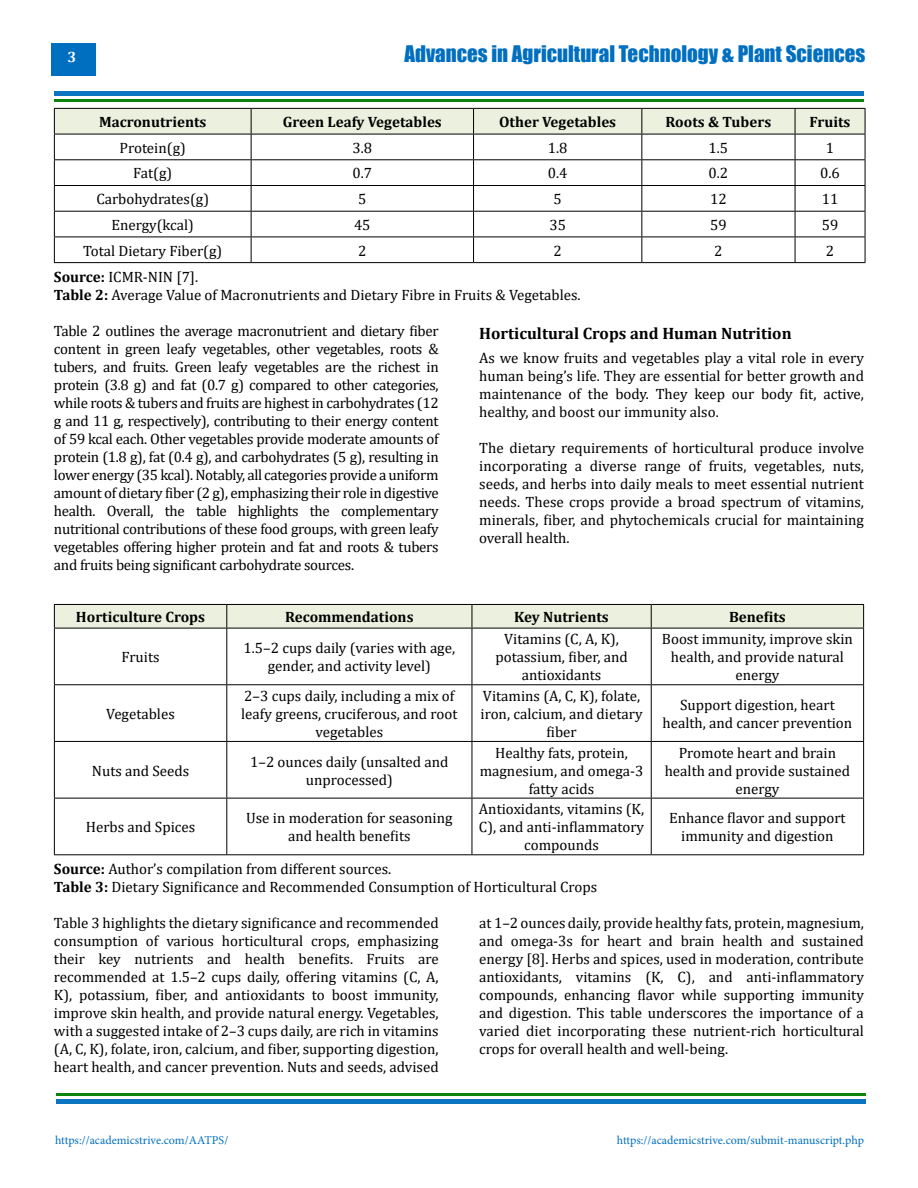
<style>
.page{position:relative;width:918px;height:1188px;background:#fff}
.page>*{position:absolute;margin:0;border:0;box-sizing:border-box;transform-origin:0 0}
.t1{font:21px "Impact";color:#006fc0}
.t2{font:700 16.5px "Cambria";color:#000}
.t3{font:15px/18px "Cambria";color:#000;text-align:center}
.t4{font:700 15px "Cambria";color:#000}
.t5{font:700 15px "Cambria";color:#fff}
.t6{font:12px "Minion Pro";color:#006fc0}
.s1{font-weight:700}
</style>
<div class="page">
<div style="left:51px;top:43px;width:45px;height:33px;background:#006fc0"></div>
<div style="left:54px;top:91px;width:810px;height:5px;background:#0b75c2"></div>
<div style="left:56px;top:1099px;width:810px;height:5px;background:#0b75c2"></div>
<hr style="left:54px;top:99px;width:810px;height:3px;background:#007f01">
<hr style="left:56px;top:1094px;width:810px;height:2px;background:#007f01">
<svg style="left:54px;top:108px;width:812px;height:154px"></svg>
<hr style="left:54px;top:262px;width:197px;height:1px;background:#000">
<hr style="left:251px;top:262px;width:223px;height:1px;background:#000">
<hr style="left:474px;top:262px;width:168px;height:1px;background:#000">
<hr style="left:642px;top:262px;width:153px;height:1px;background:#000">
<hr style="left:795px;top:262px;width:70px;height:1px;background:#000">
<svg style="left:54px;top:604px;width:810px;height:24px;background:#dce1d0"></svg>
<hr style="left:54px;top:628px;width:173px;height:1px;background:#000">
<hr style="left:54px;top:628px;width:1px;height:56px;background:#000">
<hr style="left:227px;top:628px;width:245px;height:1px;background:#000">
<hr style="left:226px;top:628px;width:1px;height:56px;background:#000">
<hr style="left:472px;top:628px;width:179px;height:1px;background:#000">
<hr style="left:472px;top:628px;width:1px;height:56px;background:#000">
<hr style="left:651px;top:628px;width:213px;height:1px;background:#000">
<hr style="left:651px;top:628px;width:1px;height:56px;background:#000">
<hr style="left:863px;top:628px;width:1px;height:56px;background:#000">
<hr style="left:54px;top:684px;width:173px;height:1px;background:#000">
<hr style="left:54px;top:685px;width:1px;height:56px;background:#000">
<hr style="left:227px;top:684px;width:245px;height:1px;background:#000">
<hr style="left:226px;top:685px;width:1px;height:56px;background:#000">
<hr style="left:472px;top:684px;width:179px;height:1px;background:#000">
<hr style="left:472px;top:685px;width:1px;height:56px;background:#000">
<hr style="left:651px;top:684px;width:213px;height:1px;background:#000">
<hr style="left:651px;top:685px;width:1px;height:56px;background:#000">
<hr style="left:863px;top:685px;width:1px;height:56px;background:#000">
<hr style="left:54px;top:741px;width:173px;height:1px;background:#000">
<hr style="left:54px;top:742px;width:1px;height:56px;background:#000">
<hr style="left:227px;top:741px;width:245px;height:1px;background:#000">
<hr style="left:226px;top:742px;width:1px;height:56px;background:#000">
<hr style="left:472px;top:741px;width:179px;height:1px;background:#000">
<hr style="left:472px;top:742px;width:1px;height:56px;background:#000">
<hr style="left:651px;top:741px;width:213px;height:1px;background:#000">
<hr style="left:651px;top:742px;width:1px;height:56px;background:#000">
<hr style="left:863px;top:742px;width:1px;height:56px;background:#000">
<hr style="left:54px;top:798px;width:173px;height:1px;background:#000">
<hr style="left:54px;top:798px;width:1px;height:56px;background:#000">
<hr style="left:227px;top:798px;width:245px;height:1px;background:#000">
<hr style="left:226px;top:798px;width:1px;height:56px;background:#000">
<hr style="left:472px;top:798px;width:179px;height:1px;background:#000">
<hr style="left:472px;top:798px;width:1px;height:56px;background:#000">
<hr style="left:651px;top:798px;width:213px;height:1px;background:#000">
<hr style="left:651px;top:798px;width:1px;height:56px;background:#000">
<hr style="left:863px;top:798px;width:1px;height:56px;background:#000">
<hr style="left:54px;top:854px;width:173px;height:1px;background:#000">
<hr style="left:227px;top:854px;width:245px;height:1px;background:#000">
<hr style="left:472px;top:854px;width:179px;height:1px;background:#000">
<hr style="left:651px;top:854px;width:213px;height:1px;background:#000">
<p class="t5" style="left:68px;top:47px;width:10px">3</p>
<h1 class="t1" style="left:405px;top:37px;width:462px">Advances in Agricultural Technology &amp; Plant Sciences</h1>
<p class="t4" style="left:99px;top:111px;width:109px">Macronutrients</p>
<p class="t4" style="left:283px;top:111px;width:161px">Green Leafy Vegetables</p>
<p class="t4" style="left:499px;top:111px;width:118px">Other Vegetables</p>
<p class="t4" style="left:666px;top:111px;width:107px">Roots &amp; Tubers</p>
<p class="t4" style="left:810px;top:111px;width:42px">Fruits</p>
<p class="t3" style="left:120px;top:139px;width:68px">Protein(g)</p>
<p class="t3" style="left:352px;top:139px;width:21px">3.8</p>
<p class="t3" style="left:548px;top:139px;width:21px">1.8</p>
<p class="t3" style="left:709px;top:139px;width:21px">1.5</p>
<p class="t3" style="left:826px;top:139px;width:10px">1</p>
<p class="t3" style="left:133px;top:164px;width:41px">Fat(g)</p>
<p class="t3" style="left:352px;top:164px;width:21px">0.7</p>
<p class="t3" style="left:548px;top:164px;width:21px">0.4</p>
<p class="t3" style="left:709px;top:164px;width:21px">0.2</p>
<p class="t3" style="left:820px;top:164px;width:21px">0.6</p>
<p class="t3" style="left:96px;top:190px;width:114px">Carbohydrates(g)</p>
<p class="t3" style="left:358px;top:190px;width:10px">5</p>
<p class="t3" style="left:554px;top:190px;width:10px">5</p>
<p class="t3" style="left:710px;top:190px;width:18px">12</p>
<p class="t3" style="left:822px;top:190px;width:18px">11</p>
<p class="t3" style="left:112px;top:216px;width:84px">Energy(kcal)</p>
<p class="t3" style="left:354px;top:216px;width:18px">45</p>
<p class="t3" style="left:549px;top:216px;width:18px">35</p>
<p class="t3" style="left:710px;top:216px;width:18px">59</p>
<p class="t3" style="left:822px;top:216px;width:18px">59</p>
<p class="t3" style="left:83px;top:241px;width:141px">Total Dietary Fiber(g)</p>
<p class="t3" style="left:358px;top:241px;width:10px">2</p>
<p class="t3" style="left:554px;top:241px;width:10px">2</p>
<p class="t3" style="left:714px;top:241px;width:10px">2</p>
<p class="t3" style="left:826px;top:241px;width:10px">2</p>
<p class="t3" style="left:54px;top:268px;width:528px;text-align:left"><span class="s1">Source:</span> ICMR-NIN [7].<br><span class="s1">Table 2:</span> Average Value of Macronutrients and Dietary Fibre in Fruits &amp; Vegetables.</p>
<p class="t3" style="left:54px;top:322px;width:386px;text-align:justify">Table 2 outlines the average macronutrient and dietary fiber content in green leafy vegetables, other vegetables, roots &amp; tubers, and fruits. Green leafy vegetables are the richest in protein (3.8 g) and fat (0.7 g) compared to other categories, while roots &amp; tubers and fruits are highest in carbohydrates (12 g and 11 g, respectively), contributing to their energy content of 59 kcal each. Other vegetables provide moderate amounts of protein (1.8 g), fat (0.4 g), and carbohydrates (5 g), resulting in lower energy (35 kcal). Notably, all categories provide a uniform amount of dietary fiber (2 g), emphasizing their role in digestive health. Overall, the table highlights the complementary nutritional contributions of these food groups, with green leafy vegetables offering higher protein and fat and roots &amp; tubers and fruits being significant carbohydrate sources.</p>
<p class="t2" style="left:479px;top:321px;width:314px">Horticultural Crops and Human Nutrition</p>
<p class="t3" style="left:479px;top:349px;width:386px;text-align:justify">As we know fruits and vegetables play a vital role in every human being’s life. They are essential for better growth and maintenance of the body. They keep our body fit, active, healthy, and boost our immunity also.</p>
<p class="t3" style="left:479px;top:439px;width:386px;text-align:justify">The dietary requirements of horticultural produce involve incorporating a diverse range of fruits, vegetables, nuts, seeds, and herbs into daily meals to meet essential nutrient needs. These crops provide a broad spectrum of vitamins, minerals, fiber, and phytochemicals crucial for maintaining overall health.</p>
<p class="t4" style="left:76px;top:606px;width:131px">Horticulture Crops</p>
<p class="t4" style="left:285px;top:606px;width:130px">Recommendations</p>
<p class="t4" style="left:514px;top:606px;width:96px">Key Nutrients</p>
<p class="t4" style="left:729px;top:606px;width:58px">Benefits</p>
<p class="t3" style="left:122px;top:648px;width:39px">Fruits</p>
<p class="t3" style="left:244px;top:639px;width:213px">1.5–2 cups daily (varies with age, gender, and activity level)</p>
<p class="t3" style="left:495px;top:630px;width:134px">Vitamins (C, A, K), potassium, fiber, and antioxidants</p>
<p class="t3" style="left:662px;top:630px;width:193px">Boost immunity, improve skin health, and provide natural energy</p>
<p class="t3" style="left:106px;top:705px;width:70px">Vegetables</p>
<p class="t3" style="left:241px;top:687px;width:218px">2–3 cups daily, including a mix of leafy greens, cruciferous, and root vegetables</p>
<p class="t3" style="left:481px;top:687px;width:164px">Vitamins (A, C, K), folate, iron, calcium, and dietary fiber</p>
<p class="t3" style="left:663px;top:696px;width:191px">Support digestion, heart health, and cancer prevention</p>
<p class="t3" style="left:92px;top:761px;width:99px">Nuts and Seeds</p>
<p class="t3" style="left:250px;top:752px;width:200px">1–2 ounces daily (unsalted and unprocessed)</p>
<p class="t3" style="left:480px;top:743px;width:165px">Healthy fats, protein, magnesium, and omega-3 fatty acids</p>
<p class="t3" style="left:665px;top:743px;width:187px">Promote heart and brain health and provide sustained energy</p>
<p class="t3" style="left:86px;top:818px;width:111px">Herbs and Spices</p>
<p class="t3" style="left:246px;top:809px;width:208px">Use in moderation for seasoning and health benefits</p>
<p class="t3" style="left:479px;top:800px;width:167px">Antioxidants, vitamins (K,<br>C), and anti-inflammatory compounds</p>
<p class="t3" style="left:669px;top:809px;width:178px">Enhance flavor and support immunity and digestion</p>
<p class="t3" style="left:54px;top:860px;width:545px;text-align:left"><span class="s1">Source:</span> Author’s compilation from different sources.<br><span class="s1">Table 3:</span> Dietary Significance and Recommended Consumption of Horticultural Crops</p>
<p class="t3" style="left:54px;top:914px;width:386px;text-align:justify">Table 3 highlights the dietary significance and recommended consumption of various horticultural crops, emphasizing their key nutrients and health benefits. Fruits are recommended at 1.5–2 cups daily, offering vitamins (C, A, K), potassium, fiber, and antioxidants to boost immunity, improve skin health, and provide natural energy. Vegetables, with a suggested intake of 2–3 cups daily, are rich in vitamins (A, C, K), folate, iron, calcium, and fiber, supporting digestion, heart health, and cancer prevention. Nuts and seeds, advised</p>
<p class="t3" style="left:479px;top:914px;width:386px;text-align:justify">at 1–2 ounces daily, provide healthy fats, protein, magnesium, and omega-3s for heart and brain health and sustained energy [8]. Herbs and spices, used in moderation, contribute antioxidants, vitamins (K, C), and anti-inflammatory compounds, enhancing flavor while supporting immunity and digestion. This table underscores the importance of a varied diet incorporating these nutrient-rich horticultural crops for overall health and well-being.</p>
<p class="t6" style="left:55px;top:1132px;width:175px">https://academicstrive.com/AATPS/</p>
<p class="t6" style="left:617px;top:1132px;width:249px">https://academicstrive.com/submit-manuscript.php</p>
</div>
